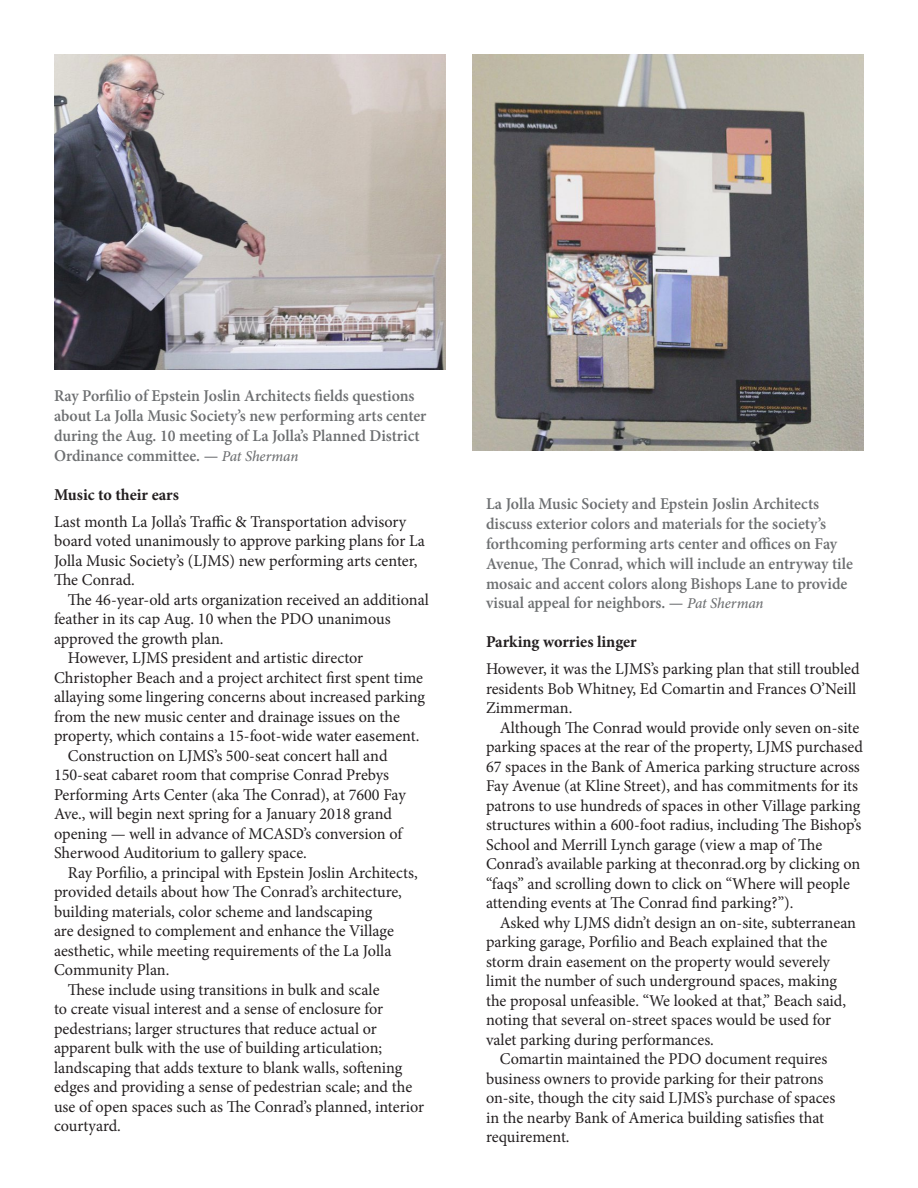
<style>
.page{position:relative;width:918px;height:1188px;background:#fff}
.page>*{position:absolute;margin:0;border:0;box-sizing:border-box;transform-origin:0 0}
.t1{font:16.5px/19.5px "Minion Pro";color:#231f20}
.t2{font:600 16.5px/19.8px "Minion Pro";color:#6d6f71;scale:.96 1}
.t3{font:700 16.5px "Minion Pro";color:#231f20}
.s1{font-weight:500;font-style:italic;font-size:15px}
</style>
<div class="page">
<img style="left:54px;top:54px;width:392px;height:315px">
<img style="left:472px;top:54px;width:392px;height:397px">
<p class="t2" style="left:54px;top:386px;width:389px">Ray Porfilio of Epstein Joslin Architects fields questions about La Jolla Music Society’s new performing arts center during the Aug. 10 meeting of La Jolla’s Planned District Ordinance committee. — <span class="s1">Pat Sherman</span></p>
<p class="t3" style="left:54px;top:483px;width:127px">Music to their ears</p>
<p class="t1" style="left:54px;top:512px;width:373px">Last month La Jolla’s Traffic &amp; Transportation advisory board voted unanimously to approve parking plans for La Jolla Music Society’s (LJMS) new performing arts center, The Conrad.</p>
<p class="t1" style="left:54px;top:590px;width:377px;text-indent:14px">The 46-year-old arts organization received an additional feather in its cap Aug. 10 when the PDO unanimous approved the growth plan.</p>
<p class="t1" style="left:54px;top:648px;width:373px;text-indent:14px">However, LJMS president and artistic director Christopher Beach and a project architect first spent time allaying some lingering concerns about increased parking from the new music center and drainage issues on the property, which contains a 15-foot-wide water easement.</p>
<p class="t1" style="left:54px;top:746px;width:353px;text-indent:14px">Construction on LJMS’s 500-seat concert hall and 150-seat cabaret room that comprise Conrad Prebys Performing Arts Center (aka The Conrad), at 7600 Fay Ave., will begin next spring for a January 2018 grand opening — well in advance of MCASD’s conversion of Sherwood Auditorium to gallery space.</p>
<p class="t1" style="left:54px;top:863px;width:365px;text-indent:14px">Ray Porfilio, a principal with Epstein Joslin Architects, provided details about how The Conrad’s architecture, building materials, color scheme and landscaping<br>are designed to complement and enhance the Village aesthetic, while meeting requirements of the La Jolla Community Plan.</p>
<p class="t1" style="left:54px;top:980px;width:372px;text-indent:14px">These include using transitions in bulk and scale<br>to create visual interest and a sense of enclosure for pedestrians; larger structures that reduce actual or apparent bulk with the use of building articulation; landscaping that adds texture to blank walls, softening edges and providing a sense of pedestrian scale; and the use of open spaces such as The Conrad’s planned, interior courtyard.</p>
<p class="t2" style="left:486px;top:494px;width:384px">La Jolla Music Society and Epstein Joslin Architects discuss exterior colors and materials for the society’s forthcoming performing arts center and offices on Fay Avenue, The Conrad, which will include an entryway tile mosaic and accent colors along Bishops Lane to provide visual appeal for neighbors. — <span class="s1">Pat Sherman</span></p>
<p class="t3" style="left:486px;top:630px;width:152px">Parking worries linger</p>
<p class="t1" style="left:486px;top:659px;width:375px">However, it was the LJMS’s parking plan that still troubled residents Bob Whitney, Ed Comartin and Frances O’Neill<br>Zimmerman.</p>
<p class="t1" style="left:486px;top:718px;width:378px;text-indent:14px">Although The Conrad would provide only seven on-site parking spaces at the rear of the property, LJMS purchased 67 spaces in the Bank of America parking structure across Fay Avenue (at Kline Street), and has commitments for its patrons to use hundreds of spaces in other Village parking structures within a 600-foot radius, including The Bishop’s School and Merrill Lynch garage (view a map of The Conrad’s available parking at theconrad.org by clicking on “faqs” and scrolling down to click on “Where will people attending events at The Conrad find parking?”).</p>
<p class="t1" style="left:486px;top:913px;width:372px;text-indent:14px">Asked why LJMS didn’t design an on-site, subterranean parking garage, Porfilio and Beach explained that the storm drain easement on the property would severely limit the number of such underground spaces, making the proposal unfeasible. “We looked at that,” Beach said, noting that several on-street spaces would be used for valet parking during performances.</p>
<p class="t1" style="left:486px;top:1049px;width:351px;text-indent:14px">Comartin maintained the PDO document requires business owners to provide parking for their patrons on-site, though the city said LJMS’s purchase of spaces in the nearby Bank of America building satisfies that requirement.</p>
</div>
